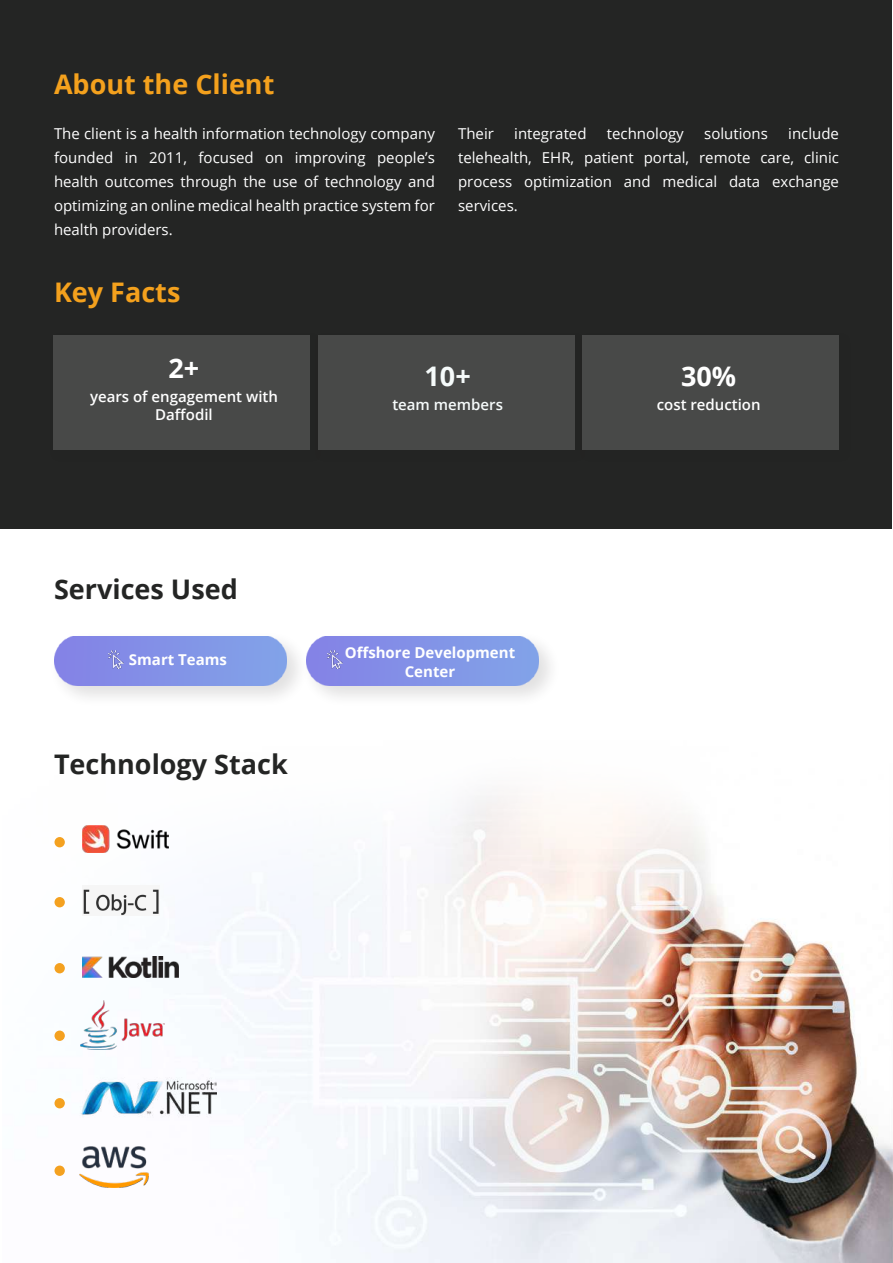
<style>
.page{position:relative;width:893px;height:1263px;background:#fff}
.page>*{position:absolute;margin:0;border:0;box-sizing:border-box;transform-origin:0 0}
.t1{font:700 27px "Open Sans";color:#242524}
.t2{font:700 27px "Open Sans";color:#f4a11d}
.t3{font:700 27px "Open Sans";color:#fff}
.t4{font:700 27px "Open Sans";color:#f6fbfb}
.t5{font:15px/24px "Open Sans";color:#fff;text-align:justify}
.t6{font:600 15px/18px "Open Sans";color:#fff;text-align:center}
.t7{font:700 15px/19.5px "Open Sans";color:#fff;text-align:center}
.t8{font:600 15px "Open Sans";color:#f6fbfb}
</style>
<div class="page">
<div style="left:1px;top:1px;width:891px;height:528px;background:#242524"></div>
<img style="left:54px;top:796px;width:839px;height:467px">
<div style="left:49px;top:332px;width:273px;height:131px;background:#231f20"></div>
<div style="left:53px;top:336px;width:256px;height:114px;background:#484948"></div>
<div style="left:314px;top:332px;width:272px;height:131px;background:#231f20"></div>
<div style="left:318px;top:336px;width:256px;height:114px;background:#484948"></div>
<div style="left:579px;top:332px;width:272px;height:131px;background:#231f20"></div>
<div style="left:583px;top:336px;width:256px;height:114px;background:#484948"></div>
<div style="left:55px;top:837px;width:10px;height:10px;background:#f4a120;border-radius:50%"></div>
<div style="left:55px;top:897px;width:10px;height:10px;background:#f4a120;border-radius:50%"></div>
<div style="left:55px;top:963px;width:10px;height:10px;background:#f4a120;border-radius:50%"></div>
<div style="left:55px;top:1030px;width:10px;height:11px;background:#f4a120;border-radius:50%"></div>
<div style="left:55px;top:1098px;width:10px;height:10px;background:#f4a120;border-radius:50%"></div>
<div style="left:55px;top:1165px;width:10px;height:11px;background:#f4a120;border-radius:50%"></div>
<div style="left:49px;top:630px;width:260px;height:78px;background:#231f20;opacity:.13"></div>
<img style="left:55px;top:637px;width:231px;height:48px">
<div style="left:301px;top:630px;width:260px;height:78px;background:#231f20;opacity:.13"></div>
<img style="left:307px;top:637px;width:231px;height:48px">
<img style="left:81px;top:1000px;width:83px;height:49px">
<img style="left:82px;top:826px;width:87px;height:27px">
<img style="left:108px;top:650px;width:15px;height:18px">
<img style="left:327px;top:650px;width:15px;height:18px">
<img style="left:79px;top:1077px;width:138px;height:42px">
<img style="left:79px;top:1146px;width:69px;height:41px">
<img style="left:82px;top:885px;width:77px;height:31px">
<img style="left:82px;top:956px;width:96px;height:22px">
<h1 class="t2" style="left:54px;top:65px;width:222px">About the Client</h1>
<p class="t5" style="left:54px;top:121px;width:382px">The client is a health information technology company founded in 2011, focused on improving people’s health outcomes through the use of technology and optimizing an online medical health practice system for health providers.</p>
<p class="t5" style="left:458px;top:121px;width:37px">Their</p>
<p class="t5" style="left:514px;top:121px;width:74px">integrated</p>
<p class="t5" style="left:607px;top:121px;width:78px">technology</p>
<p class="t5" style="left:704px;top:121px;width:65px">solutions</p>
<p class="t5" style="left:458px;top:121px;width:382px;text-indent:330px">include telehealth, EHR, patient portal, remote care, clinic process optimization and medical data exchange services.</p>
<h1 class="t2" style="left:54px;top:273px;width:128px">Key Facts</h1>
<h1 class="t3" style="left:169px;top:349px;width:32px">2+</h1>
<p class="t6" style="left:90px;top:387px;width:189px">years of engagement with<br>Daffodil</p>
<h1 class="t1" style="left:54px;top:570px;width:185px">Services Used</h1>
<h1 class="t4" style="left:425px;top:357px;width:48px">10+</h1>
<p class="t8" style="left:392px;top:394px;width:112px">team members</p>
<p class="t7" style="left:129px;top:650px;width:100px">Smart Teams</p>
<p class="t7" style="left:345px;top:642px;width:172px">Offshore Development<br>Center</p>
<h1 class="t1" style="left:54px;top:745px;width:235px">Technology Stack</h1>
<h1 class="t3" style="left:681px;top:357px;width:57px">30%</h1>
<p class="t6" style="left:657px;top:395px;width:105px">cost reduction</p>
</div>
